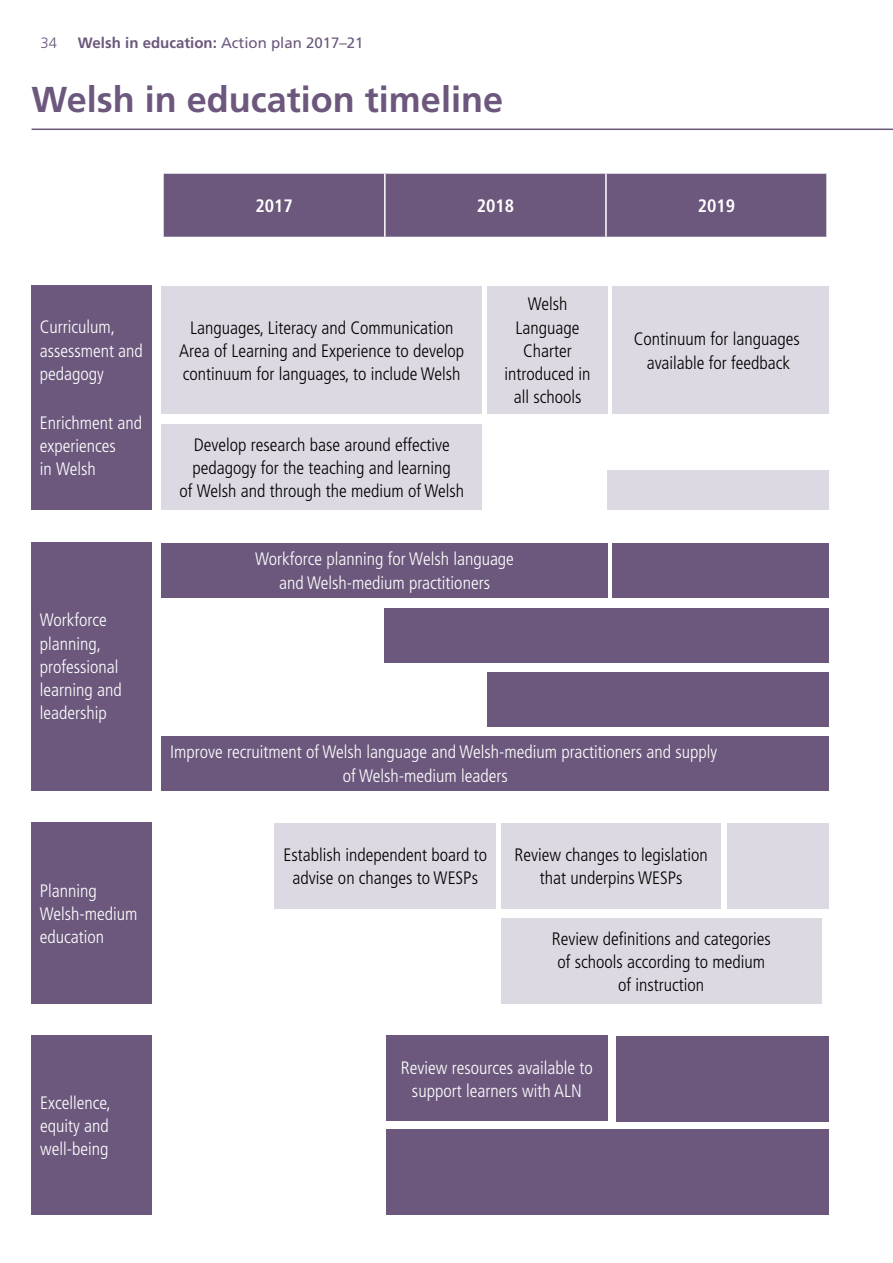
<style>
.page{position:relative;width:893px;height:1263px;background:#fff}
.page>*{position:absolute;margin:0;border:0;box-sizing:border-box;transform-origin:0 0}
.t1{font:700 36px "Frutiger LT Std";color:#6b587c}
.t2{font:300 condensed 18px/23.2px "Frutiger LT Std";color:#000;text-align:center}
.t3{font:300 condensed 18px/23.2px "Frutiger LT Std";color:#fff}
.t4{font:700 condensed 18px "Frutiger LT Std";color:#fff}
.t5{font:700 15px "Frutiger LT Std";color:#6b587c}
.t6{font:300 15px "Frutiger LT Std";color:#6b587c}
.s1{font-weight:400}
</style>
<div class="page">
<div style="left:31px;top:285px;width:120px;height:225px;background:#6b587c"></div>
<div style="left:31px;top:542px;width:120px;height:249px;background:#6b587c"></div>
<div style="left:31px;top:823px;width:121px;height:181px;background:#6b587c"></div>
<div style="left:32px;top:1035px;width:120px;height:180px;background:#6b587c"></div>
<div style="left:162px;top:286px;width:320px;height:128px;background:#ddd9e2"></div>
<div style="left:488px;top:286px;width:120px;height:128px;background:#ddd9e2"></div>
<div style="left:612px;top:286px;width:218px;height:128px;background:#ddd9e2"></div>
<div style="left:164px;top:174px;width:662px;height:63px;background:#6b587c"></div>
<hr style="left:384px;top:174px;width:2px;height:63px;background:#fff">
<hr style="left:605px;top:174px;width:2px;height:63px;background:#fff">
<div style="left:162px;top:425px;width:320px;height:85px;background:#ddd9e2"></div>
<div style="left:608px;top:470px;width:285px;height:40px;background:#ddd9e2"></div>
<div style="left:162px;top:543px;width:446px;height:55px;background:#6b587c"></div>
<div style="left:612px;top:543px;width:281px;height:55px;background:#6b587c"></div>
<div style="left:385px;top:608px;width:508px;height:55px;background:#6b587c"></div>
<div style="left:488px;top:672px;width:405px;height:55px;background:#6b587c"></div>
<div style="left:162px;top:736px;width:731px;height:55px;background:#6b587c"></div>
<div style="left:275px;top:823px;width:221px;height:85px;background:#ddd9e2"></div>
<div style="left:501px;top:823px;width:220px;height:85px;background:#ddd9e2"></div>
<div style="left:727px;top:823px;width:166px;height:85px;background:#ddd9e2"></div>
<div style="left:501px;top:919px;width:320px;height:85px;background:#ddd9e2"></div>
<div style="left:386px;top:1036px;width:222px;height:85px;background:#6b587c"></div>
<div style="left:616px;top:1036px;width:277px;height:85px;background:#6b587c"></div>
<div style="left:386px;top:1130px;width:507px;height:85px;background:#6b587c"></div>
<hr style="left:32px;top:129px;width:861px;height:1px;background:#6b587c">
<div style="left:830px;top:164px;width:63px;height:1099px;background:#fff"></div>
<p class="t6" style="left:40px;top:34px;width:18px">34</p>
<p class="t5" style="left:78px;top:34px;width:287px">Welsh in education: <span class="s1">Action plan 2017–21</span></p>
<h1 class="t1" style="left:32px;top:78px;width:473px">Welsh in education timeline</h1>
<p class="t4" style="left:256px;top:195px;width:39px">2017</p>
<p class="t4" style="left:477px;top:195px;width:39px">2018</p>
<p class="t4" style="left:698px;top:195px;width:39px">2019</p>
<p class="t3" style="left:40px;top:316px;width:105px">Curriculum, assessment and pedagogy</p>
<p class="t3" style="left:40px;top:411px;width:104px">Enrichment and experiences<br>in Welsh</p>
<p class="t3" style="left:40px;top:609px;width:83px">Workforce planning, professional learning and leadership</p>
<p class="t3" style="left:40px;top:879px;width:99px">Planning<br>Welsh-medium education</p>
<p class="t3" style="left:40px;top:1091px;width:72px;text-align:justify">Excellence, equity and well-being</p>
<p class="t2" style="left:179px;top:316px;width:287px">Languages, Literacy and Communication<br>Area of Learning and Experience to develop continuum for languages, to include Welsh</p>
<p class="t2" style="left:179px;top:433px;width:286px">Develop research base around effective pedagogy for the teaching and learning<br>of Welsh and through the medium of Welsh</p>
<p class="t2" style="left:505px;top:293px;width:88px">Welsh<br>Language<br>Charter introduced in all schools</p>
<p class="t3" style="left:255px;top:548px;width:260px;text-align:center">Workforce planning for Welsh language and Welsh-medium practitioners</p>
<p class="t2" style="left:634px;top:328px;width:168px">Continuum for languages available for feedback</p>
<p class="t3" style="left:343px;top:741px;width:376px;text-indent:-173px">Improve recruitment of Welsh language and Welsh-medium practitioners and supply of Welsh-medium leaders</p>
<p class="t2" style="left:283px;top:843px;width:205px">Establish independent board to advise on changes to WESPs</p>
<p class="t2" style="left:515px;top:843px;width:195px">Review changes to legislation that underpins WESPs</p>
<p class="t2" style="left:552px;top:927px;width:221px">Review definitions and categories of schools according to medium of instruction</p>
<p class="t3" style="left:401px;top:1056px;width:194px;text-align:center">Review resources available to support learners with ALN</p>
</div>
